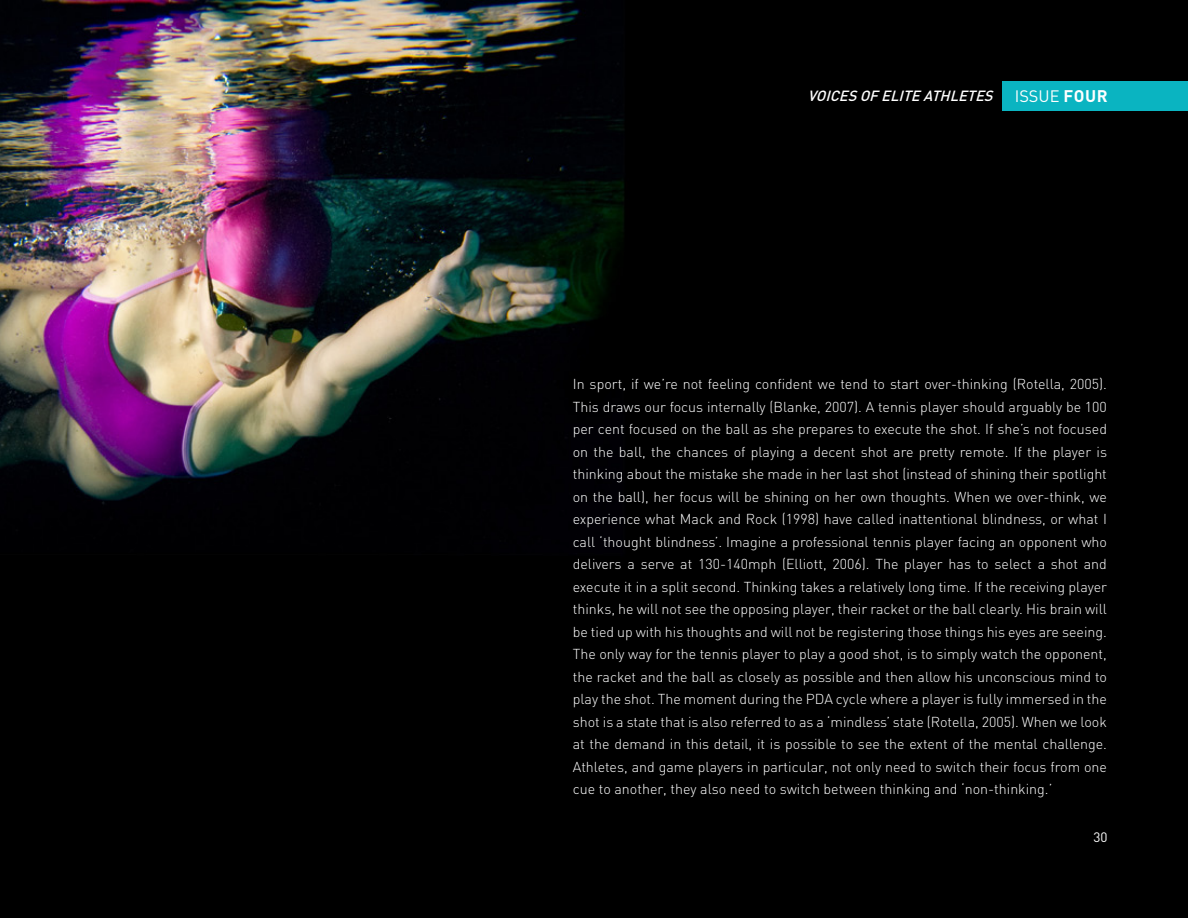
<style>
.page{position:relative;width:1188px;height:918px;background:#fff}
.page>*{position:absolute;margin:0;border:0;box-sizing:border-box;transform-origin:0 0}
.t1{font:16.35px "DIN";color:#fff}
.info_text_intro{font:italic 500 14.55px "DIN";color:#fff}
.QUOTE{font:300 14.25px/22.5px "DIN";color:#fff;text-align:justify}
.t2{font:13.5px "DIN";color:#fff}
.s1{font-weight:700;font-size:16.65px}
</style>
<div class="page">
<img style="left:0;top:0;width:1188px;height:918px">
<div style="left:1002px;top:81px;width:186px;height:29px;background:#0ab4c1"></div>
<p class="info_text_intro" style="left:808px;top:86px;width:191px">VOICESOFELITE ATHLETES</p>
<p class="t1" style="left:1015px;top:86px;width:94px">ISSUE <span class="s1">FOUR</span></p>
<p class="QUOTE" style="left:573px;top:373px;width:536px">In sport, if we’re not feeling confident we tend to start over-thinking (Rotella, 2005).<br>This draws our focus internally (Blanke, 2007). A tennis player should arguably be 100 per cent focused on the ball as she prepares to execute the shot. If she’s not focused on the ball, the chances of playing a decent shot are pretty remote. If the player is thinking about the mistake she made in her last shot (instead of shining their spotlight on the ball), her focus will be shining on her own thoughts. When we over-think, we experience what Mack and Rock (1998) have called inattentional blindness, or what I call ‘thought blindness’. Imagine a professional tennis player facing an opponent who delivers a serve at 130-140mph (Elliott, 2006). The player has to select a shot and execute it in a split second. Thinking takes a relatively long time. If the receiving player thinks, he will not see the opposing player, their racket or the ball clearly. His brain will be tied up with his thoughts and will not be registering those things his eyes are seeing.<br>The only way for the tennis player to play a good shot, is to simply watch the opponent, the racket and the ball as closely as possible and then allow his unconscious mind to play the shot. The moment during the PDA cycle where a player is fully immersed in the shot is a state that is also referred to as a ‘mindless’ state (Rotella, 2005). When we look at the demand in this detail, it is possible to see the extent of the mental challenge.<br>Athletes, and game players in particular, not only need to switch their focus from one cue to another, they also need to switch between thinking and ‘non-thinking.’</p>
<p class="t2" style="left:1093px;top:829px;width:16px">30</p>
</div>
